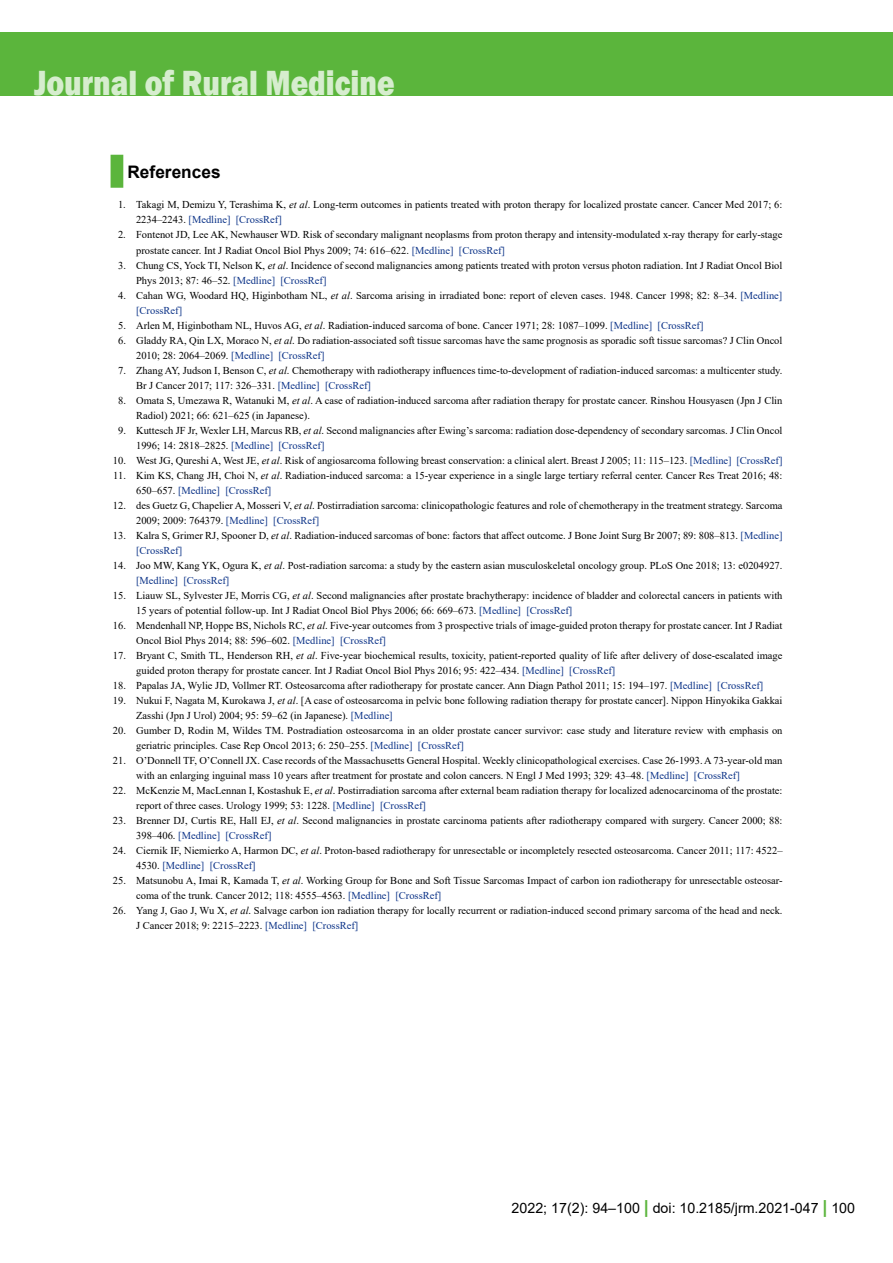
<style>
.page{position:relative;width:893px;height:1263px;background:#fff}
.page>*{position:absolute;margin:0;border:0;box-sizing:border-box;transform-origin:0 0}
.t1{font:800 36px "Franklin Gothic";color:#d6edce;scale:.83 1}
.t2{font:700 17.25px "Arial";color:#000}
.t3{font:14.25px "Arial";color:#000}
.t4{font:10.5px/15px "Times New Roman";color:#000}
.s1{font-style:italic}
.s2{color:#0c3388}
.s3{font-weight:700;font-size:18px;color:#5bb53c}
</style>
<div class="page">
<div style="left:0;top:32px;width:893px;height:64px;background:#5bb53c"></div>
<div style="left:111px;top:155px;width:12px;height:33px;background:#5bb53c"></div>
<h1 class="t1" style="left:34px;top:59px;width:436px">Journal of Rural Medicine</h1>
<h2 class="t2" style="left:128px;top:160px;width:95px">References</h2>
<p class="t4" style="left:136px;top:197px;width:648px;text-indent:-18px">1. Takagi M, Demizu Y, Terashima K, <span class="s1">et al</span>. Long-term outcomes in patients treated with proton therapy for localized prostate cancer. Cancer Med 2017; 6:<br>2234–2243. <span class="s2">[Medline] [CrossRef]</span></p>
<p class="t4" style="left:136px;top:227px;width:648px;text-indent:-18px">2. Fontenot JD, Lee AK, Newhauser WD. Risk of secondary malignant neoplasms from proton therapy and intensity-modulated x-ray therapy for early-stage prostate cancer. Int J Radiat Oncol Biol Phys 2009; 74: 616–622. <span class="s2">[Medline] [CrossRef]</span></p>
<p class="t4" style="left:136px;top:257px;width:648px;text-indent:-18px">3. Chung CS, Yock TI, Nelson K, <span class="s1">et al</span>. Incidence of second malignancies among patients treated with proton versus photon radiation. Int J Radiat Oncol Biol<br>Phys 2013; 87: 46–52. <span class="s2">[Medline] [CrossRef]</span></p>
<p class="t4" style="left:136px;top:287px;width:648px;text-indent:-18px">4. Cahan WG, Woodard HQ, Higinbotham NL, <span class="s1">et al</span>. Sarcoma arising in irradiated bone: report of eleven cases. 1948. Cancer 1998; 82: 8–34. <span class="s2">[Medline] [CrossRef]</span></p>
<p class="t4" style="left:118px;top:317px;width:587px">5. Arlen M, Higinbotham NL, Huvos AG, <span class="s1">et al</span>. Radiation-induced sarcoma of bone. Cancer 1971; 28: 1087–1099. <span class="s2">[Medline] [CrossRef]</span></p>
<p class="t4" style="left:136px;top:332px;width:648px;text-indent:-18px">6. Gladdy RA, Qin LX, Moraco N, <span class="s1">et al</span>. Do radiation-associated soft tissue sarcomas have the same prognosis as sporadic soft tissue sarcomas? J Clin Oncol<br>2010; 28: 2064–2069. <span class="s2">[Medline] [CrossRef]</span></p>
<p class="t4" style="left:136px;top:362px;width:648px;text-indent:-18px">7. Zhang AY, Judson I, Benson C, <span class="s1">et al</span>. Chemotherapy with radiotherapy influences time-to-development of radiation-induced sarcomas: a multicenter study.<br>Br J Cancer 2017; 117: 326–331. <span class="s2">[Medline] [CrossRef]</span></p>
<p class="t4" style="left:136px;top:392px;width:648px;text-indent:-18px">8. Omata S, Umezawa R, Watanuki M, <span class="s1">et al</span>. A case of radiation-induced sarcoma after radiation therapy for prostate cancer. Rinshou Housyasen (Jpn J Clin<br>Radiol) 2021; 66: 621–625 (in Japanese).</p>
<p class="t4" style="left:136px;top:422px;width:648px;text-indent:-18px">9. Kuttesch JF Jr, Wexler LH, Marcus RB, <span class="s1">et al</span>. Second malignancies after Ewing’s sarcoma: radiation dose-dependency of secondary sarcomas. J Clin Oncol<br>1996; 14: 2818–2825. <span class="s2">[Medline] [CrossRef]</span></p>
<p class="t4" style="left:113px;top:452px;width:671px">10. West JG, Qureshi A, West JE, <span class="s1">et al</span>. Risk of angiosarcoma following breast conservation: a clinical alert. Breast J 2005; 11: 115–123. <span class="s2">[Medline] [CrossRef]</span></p>
<p class="t4" style="left:136px;top:467px;width:648px;text-indent:-23px">11. Kim KS, Chang JH, Choi N, <span class="s1">et al</span>. Radiation-induced sarcoma: a 15-year experience in a single large tertiary referral center. Cancer Res Treat 2016; 48:<br>650–657. <span class="s2">[Medline] [CrossRef]</span></p>
<p class="t4" style="left:136px;top:497px;width:648px;text-indent:-23px">12. des Guetz G, Chapelier A, Mosseri V, <span class="s1">et al</span>. Postirradiation sarcoma: clinicopathologic features and role of chemotherapy in the treatment strategy. Sarcoma<br>2009; 2009: 764379. <span class="s2">[Medline] [CrossRef]</span></p>
<p class="t4" style="left:136px;top:527px;width:648px;text-indent:-23px">13. Kalra S, Grimer RJ, Spooner D, <span class="s1">et al</span>. Radiation-induced sarcomas of bone: factors that affect outcome. J Bone Joint Surg Br 2007; 89: 808–813. <span class="s2">[Medline] [CrossRef]</span></p>
<p class="t4" style="left:136px;top:557px;width:648px;text-indent:-23px">14. Joo MW, Kang YK, Ogura K, <span class="s1">et al</span>. Post-radiation sarcoma: a study by the eastern asian musculoskeletal oncology group. PLoS One 2018; 13: e0204927. <span class="s2">[Medline] [CrossRef]</span></p>
<p class="t4" style="left:136px;top:587px;width:648px;text-indent:-23px">15. Liauw SL, Sylvester JE, Morris CG, <span class="s1">et al</span>. Second malignancies after prostate brachytherapy: incidence of bladder and colorectal cancers in patients with<br>15 years of potential follow-up. Int J Radiat Oncol Biol Phys 2006; 66: 669–673. <span class="s2">[Medline] [CrossRef]</span></p>
<p class="t4" style="left:136px;top:617px;width:648px;text-indent:-23px">16. Mendenhall NP, Hoppe BS, Nichols RC, <span class="s1">et al</span>. Five-year outcomes from 3 prospective trials of image-guided proton therapy for prostate cancer. Int J Radiat<br>Oncol Biol Phys 2014; 88: 596–602. <span class="s2">[Medline] [CrossRef]</span></p>
<p class="t4" style="left:136px;top:647px;width:648px;text-indent:-23px">17. Bryant C, Smith TL, Henderson RH, <span class="s1">et al</span>. Five-year biochemical results, toxicity, patient-reported quality of life after delivery of dose-escalated image guided proton therapy for prostate cancer. Int J Radiat Oncol Biol Phys 2016; 95: 422–434. <span class="s2">[Medline] [CrossRef]</span></p>
<p class="t4" style="left:113px;top:677px;width:652px">18. Papalas JA, Wylie JD, Vollmer RT. Osteosarcoma after radiotherapy for prostate cancer. Ann Diagn Pathol 2011; 15: 194–197. <span class="s2">[Medline] [CrossRef]</span></p>
<p class="t4" style="left:136px;top:692px;width:648px;text-indent:-23px">19. Nukui F, Nagata M, Kurokawa J, <span class="s1">et al</span>. [A case of osteosarcoma in pelvic bone following radiation therapy for prostate cancer]. Nippon Hinyokika Gakkai<br>Zasshi (Jpn J Urol) 2004; 95: 59–62 (in Japanese). <span class="s2">[Medline]</span></p>
<p class="t4" style="left:136px;top:722px;width:648px;text-indent:-23px">20. Gumber D, Rodin M, Wildes TM. Postradiation osteosarcoma in an older prostate cancer survivor: case study and literature review with emphasis on geriatric principles. Case Rep Oncol 2013; 6: 250–255. <span class="s2">[Medline] [CrossRef]</span></p>
<p class="t4" style="left:136px;top:752px;width:648px;text-indent:-23px">21. O’Donnell TF, O’Connell JX. Case records of the Massachusetts General Hospital. Weekly clinicopathological exercises. Case 26-1993. A 73-year-old man with an enlarging inguinal mass 10 years after treatment for prostate and colon cancers. N Engl J Med 1993; 329: 43–48. <span class="s2">[Medline] [CrossRef]</span></p>
<p class="t4" style="left:136px;top:782px;width:648px;text-indent:-23px">22. McKenzie M, MacLennan I, Kostashuk E, <span class="s1">et al</span>. Postirradiation sarcoma after external beam radiation therapy for localized adenocarcinoma of the prostate: report of three cases. Urology 1999; 53: 1228. <span class="s2">[Medline] [CrossRef]</span></p>
<p class="t4" style="left:136px;top:812px;width:648px;text-indent:-23px">23. Brenner DJ, Curtis RE, Hall EJ, <span class="s1">et al</span>. Second malignancies in prostate carcinoma patients after radiotherapy compared with surgery. Cancer 2000; 88:<br>398–406. <span class="s2">[Medline] [CrossRef]</span></p>
<p class="t4" style="left:136px;top:842px;width:648px;text-indent:-23px">24. Ciernik IF, Niemierko A, Harmon DC, <span class="s1">et al</span>. Proton-based radiotherapy for unresectable or incompletely resected osteosarcoma. Cancer 2011; 117: 4522–<br>4530. <span class="s2">[Medline] [CrossRef]</span></p>
<p class="t4" style="left:136px;top:872px;width:648px;text-indent:-23px">25. Matsunobu A, Imai R, Kamada T, <span class="s1">et al</span>. Working Group for Bone and Soft Tissue Sarcomas Impact of carbon ion radiotherapy for unresectable osteosar&shy;coma of the trunk. Cancer 2012; 118: 4555–4563. <span class="s2">[Medline] [CrossRef]</span></p>
<p class="t4" style="left:136px;top:902px;width:648px;text-indent:-23px">26. Yang J, Gao J, Wu X, <span class="s1">et al</span>. Salvage carbon ion radiation therapy for locally recurrent or radiation-induced second primary sarcoma of the head and neck.<br>J Cancer 2018; 9: 2215–2223. <span class="s2">[Medline] [CrossRef]</span></p>
<h3 class="t3" style="left:512px;top:1198px;width:345px">2022; 17(2): 94–100 <span class="s3">|</span> doi: 10.2185/jrm.2021-047 <span class="s3">|</span> 100</h3>
</div>
